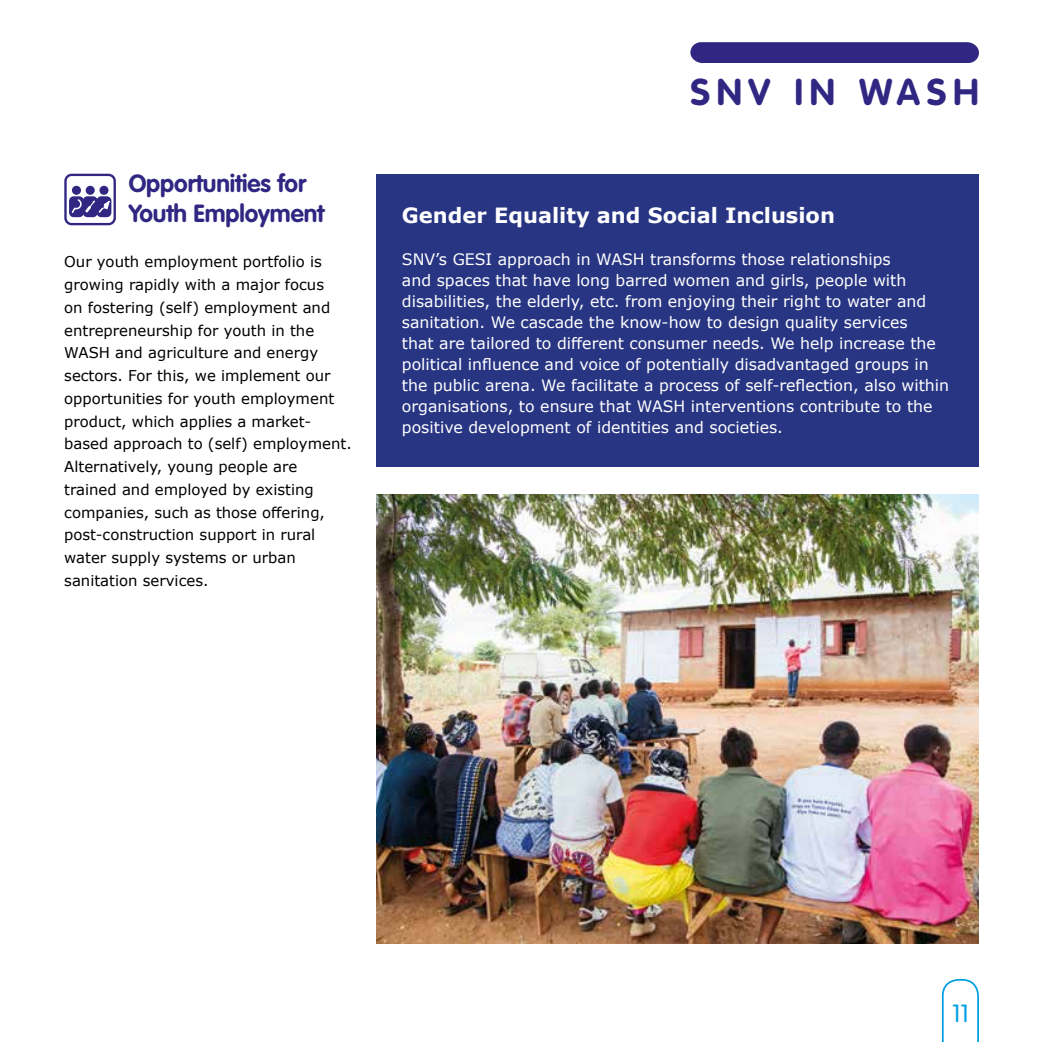
<style>
.page{position:relative;width:1042px;height:1042px;background:#fff}
.page>*{position:absolute;margin:0;border:0;box-sizing:border-box;transform-origin:0 0}
.t1{font:700 36.75px "VAG Rounded";letter-spacing:.18em;color:#312783}
.t2{font:700 24.5px/29.8px "VAG Rounded";letter-spacing:-.005em;color:#312783}
.t3{font:300 24.5px "VAG Rounded";color:#009fe3}
.t4{font:700 21px "Verdana";color:#fff}
.t5{font:15.75px/21px "Verdana";color:#fff}
.t6{font:14.88px/22.8px "Verdana";color:#000}
</style>
<div class="page">
<div style="left:690px;top:42px;width:289px;height:21px;background:#312783"></div>
<svg style="left:942px;top:979px;width:37px;height:63px"></svg>
<div style="left:69px;top:196px;width:15px;height:21px;background:#312783;border-radius:5px"></div>
<div style="left:72px;top:186px;width:9px;height:9px;background:#312783;border-radius:50%"></div>
<div style="left:83px;top:196px;width:15px;height:21px;background:#312783;border-radius:5px"></div>
<div style="left:86px;top:186px;width:9px;height:9px;background:#312783;border-radius:50%"></div>
<div style="left:97px;top:196px;width:14px;height:21px;background:#312783;border-radius:5px"></div>
<div style="left:99px;top:186px;width:9px;height:9px;background:#312783;border-radius:50%"></div>
<svg style="left:71px;top:198px;width:40px;height:15px"></svg>
<div style="left:64px;top:174px;width:52px;height:51px;border:2px solid #312783;border-radius:6px"></div>
<div style="left:377px;top:174px;width:602px;height:292px;background:#283583"></div>
<img style="left:377px;top:495px;width:602px;height:448px">
<h2 class="t2" style="left:129px;top:169px;width:197px">Opportunities for<br>Youth Employment</h2>
<p class="t6" style="left:64px;top:250px;width:289px">Our youth employment portfolio is growing rapidly with a major focus<br>on fostering (self) employment and entrepreneurship for youth in the WASH and agriculture and energy sectors. For this, we implement our opportunities for youth employment product, which applies a market&shy;based approach to (self) employment.<br>Alternatively, young people are trained and employed by existing companies, such as those offering, post-construction support in rural water supply systems or urban sanitation services.</p>
<h1 class="t1" style="left:690px;top:71px;width:290px">SNV IN WASH</h1>
<h3 class="t4" style="left:402px;top:201px;width:434px">Gender Equality and Social Inclusion</h3>
<p class="t5" style="left:402px;top:249px;width:549px">SNV’s GESI approach in WASH transforms those relationships<br>and spaces that have long barred women and girls, people with disabilities, the elderly, etc. from enjoying their right to water and sanitation. We cascade the know-how to design quality services<br>that are tailored to different consumer needs. We help increase the political influence and voice of potentially disadvantaged groups in the public arena. We facilitate a process of self-reflection, also within organisations, to ensure that WASH interventions contribute to the positive development of identities and societies.</p>
<h2 class="t3" style="left:952px;top:999px;width:19px">11</h2>
</div>
